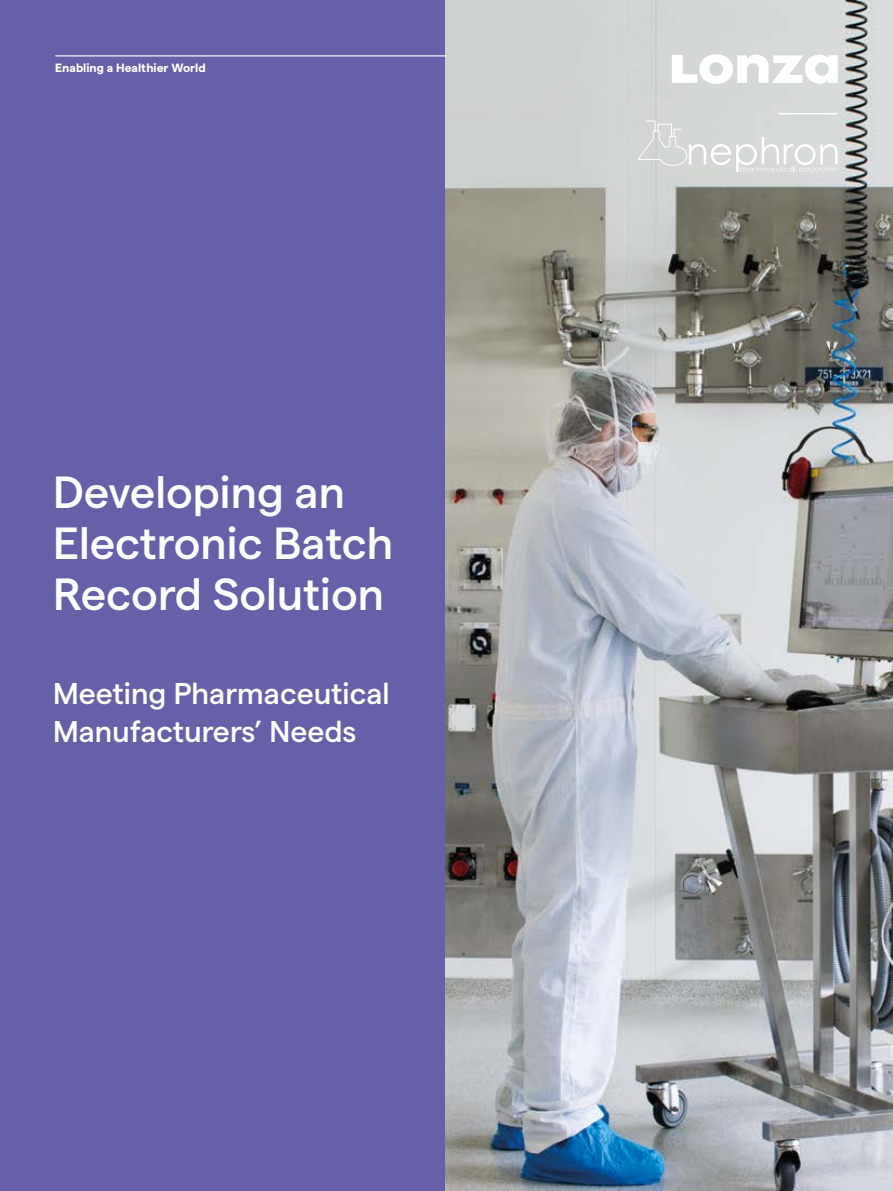
<style>
.page{position:relative;width:893px;height:1191px;background:#fff}
.page>*{position:absolute;margin:0;border:0;box-sizing:border-box;transform-origin:0 0}
.t1{font:500 45px/51px "Matter";color:#fff}
.t2{font:500 30px/38.2px "Matter";color:#fff}
.t3{font:700 12px "Matter";color:#fff}
</style>
<div class="page">
<div style="left:0;top:0;width:446px;height:1191px;background:#6660a8"></div>
<img style="left:445px;top:0;width:448px;height:1191px">
<svg style="left:672px;top:54px;width:166px;height:30px"></svg>
<hr style="left:55px;top:55px;width:391px;height:1px;background:#fff">
<svg style="left:638px;top:121px;width:200px;height:52px;background:#d9dcdb"></svg>
<hr style="left:779px;top:113px;width:59px;height:1px;background:#fff">
<p class="t3" style="left:55px;top:59px;width:152px">Enabling a Healthier World</p>
<p class="t1" style="left:53px;top:462px;width:342px">Developing an<br>Electronic Batch<br>Record Solution</p>
<p class="t2" style="left:53px;top:671px;width:338px">Meeting Pharmaceutical<br>Manufacturers’ Needs</p>
</div>
